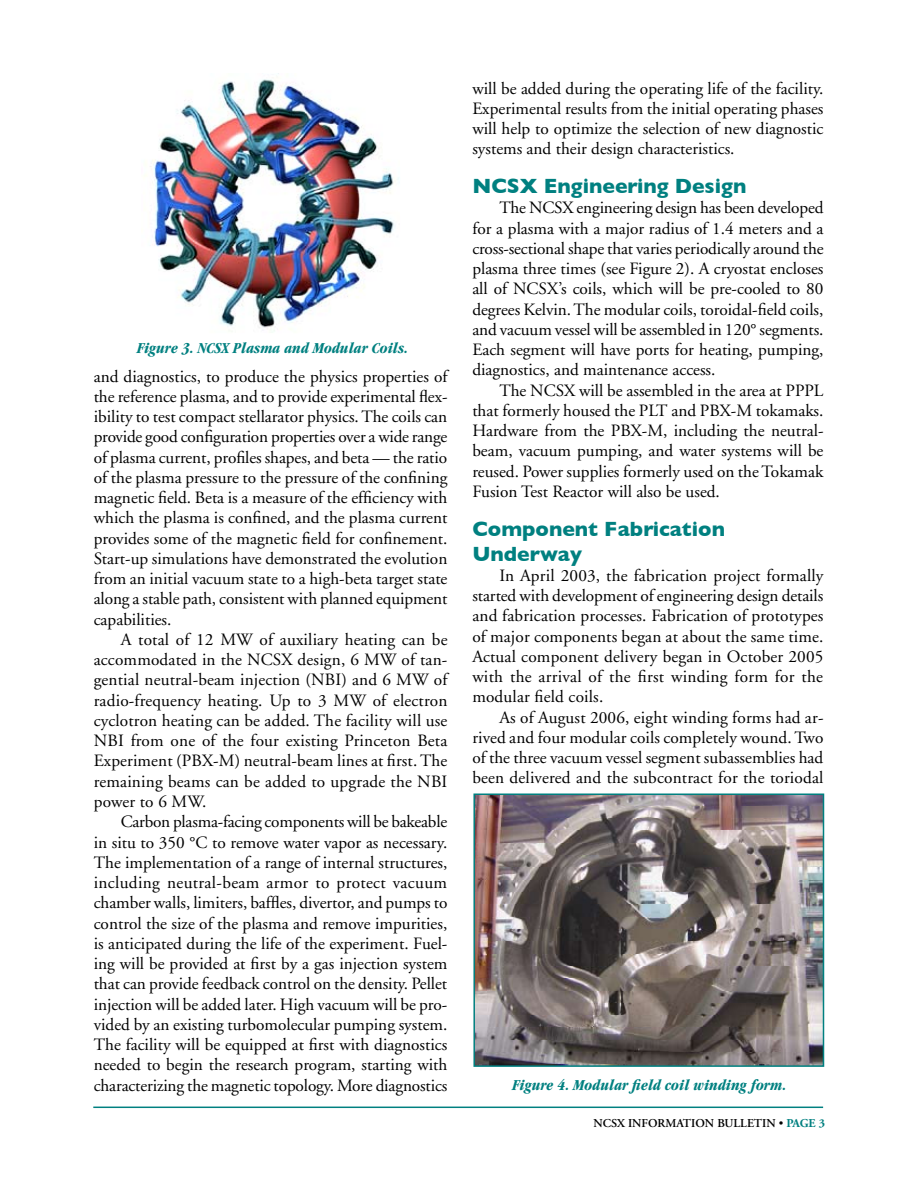
<style>
.page{position:relative;width:918px;height:1188px;background:#fff}
.page>*{position:absolute;margin:0;border:0;box-sizing:border-box;transform-origin:0 0}
.t1{font:700 21px/25.2px "Gill Sans";color:#008080}
.t2{font:17.25px/20.2px "Adobe Garamond";color:#000;text-align:justify}
.t3{font:italic 700 condensed 15.75px "Garamond";color:#008080}
.t4{font:600 12px "Adobe Garamond";color:#000}
.s1{font-weight:400}
.s2{font-weight:700;color:#008080}
</style>
<div class="page">
<hr style="left:93px;top:1107px;width:730px;height:1px;background:#008080">
<img style="left:145px;top:79px;width:254px;height:252px">
<img style="left:476px;top:797px;width:345px;height:267px">
<div style="left:473px;top:794px;width:351px;height:273px;border:2px solid #008080"></div>
<p class="t3" style="left:137px;top:338px;width:273px">Figure 3. NCSX Plasma and Modular Coils.</p>
<p class="t2" style="left:94px;top:367px;width:355px">and diagnostics, to produce the physics properties of the reference plasma, and to provide experimental flex&shy;ibility to test compact stellarator physics. The coils can provide good configuration properties over a wide range of plasma current, profiles shapes, and beta — the ratio of the plasma pressure to the pressure of the confining magnetic field. Beta is a measure of the efficiency with which the plasma is confined, and the plasma current provides some of the magnetic field for confinement.<br>Start-up simulations have demonstrated the evolution from an initial vacuum state to a high-beta target state along a stable path, consistent with planned equipment capabilities.</p>
<p class="t2" style="left:94px;top:630px;width:355px;text-indent:27px">A total of 12 MW of auxiliary heating can be accommodated in the NCSX design, 6 MW of tan&shy;gential neutral-beam injection (NBI) and 6 MW of radio-frequency heating. Up to 3 MW of electron cyclotron heating can be added. The facility will use NBI from one of the four existing Princeton Beta Experiment (PBX-M) neutral-beam lines at first. The remaining beams can be added to upgrade the NBI power to 6 MW.</p>
<p class="t2" style="left:94px;top:812px;width:355px;text-indent:27px">Carbon plasma-facing components will be bakeable in situ to 350 °C to remove water vapor as necessary.<br>The implementation of a range of internal structures, including neutral-beam armor to protect vacuum chamber walls, limiters, baffles, divertor, and pumps to control the size of the plasma and remove impurities, is anticipated during the life of the experiment. Fuel&shy;ing will be provided at first by a gas injection system that can provide feedback control on the density. Pellet injection will be added later. High vacuum will be pro&shy;vided by an existing turbomolecular pumping system.<br>The facility will be equipped at first with diagnostics needed to begin the research program, starting with characterizing the magnetic topology. More diagnostics</p>
<p class="t2" style="left:472px;top:79px;width:353px">will be added during the operating life of the facility.<br>Experimental results from the initial operating phases will help to optimize the selection of new diagnostic systems and their design characteristics.</p>
<p class="t1" style="left:472px;top:173px;width:276px">NCSX Engineering Design</p>
<p class="t2" style="left:472px;top:198px;width:353px;text-indent:27px">The NCSX engineering design has been developed for a plasma with a major radius of 1.4 meters and a cross-sectional shape that varies periodically around the plasma three times (see Figure 2). A cryostat encloses all of NCSX’s coils, which will be pre-cooled to 80 degrees Kelvin. The modular coils, toroidal-field coils, and vacuum vessel will be assembled in 120° segments.<br>Each segment will have ports for heating, pumping, diagnostics, and maintenance access.</p>
<p class="t2" style="left:472px;top:380px;width:353px;text-indent:27px">The NCSX will be assembled in the area at PPPL that formerly housed the PLT and PBX-M tokamaks.<br>Hardware from the PBX-M, including the neutral&shy;beam, vacuum pumping, and water systems will be reused. Power supplies formerly used on the Tokamak Fusion Test Reactor will also be used.</p>
<p class="t1" style="left:472px;top:516px;width:254px">Component Fabrication<br>Underway</p>
<p class="t2" style="left:472px;top:566px;width:353px;text-indent:27px">In April 2003, the fabrication project formally started with development of engineering design details and fabrication processes. Fabrication of prototypes of major components began at about the same time.<br>Actual component delivery began in October 2005 with the arrival of the first winding form for the modular field coils.</p>
<p class="t2" style="left:472px;top:708px;width:353px;text-indent:27px">As of August 2006, eight winding forms had ar&shy;rived and four modular coils completely wound. Two of the three vacuum vessel segment subassemblies had been delivered and the subcontract for the toriodal</p>
<p class="t3" style="left:512px;top:1076px;width:275px">Figure 4. Modular field coil winding form.</p>
<p class="t4" style="left:593px;top:1117px;width:233px">NCSX INFORMATION BULLETIN <span class="s1">•</span> <span class="s2">Page 3</span></p>
</div>
